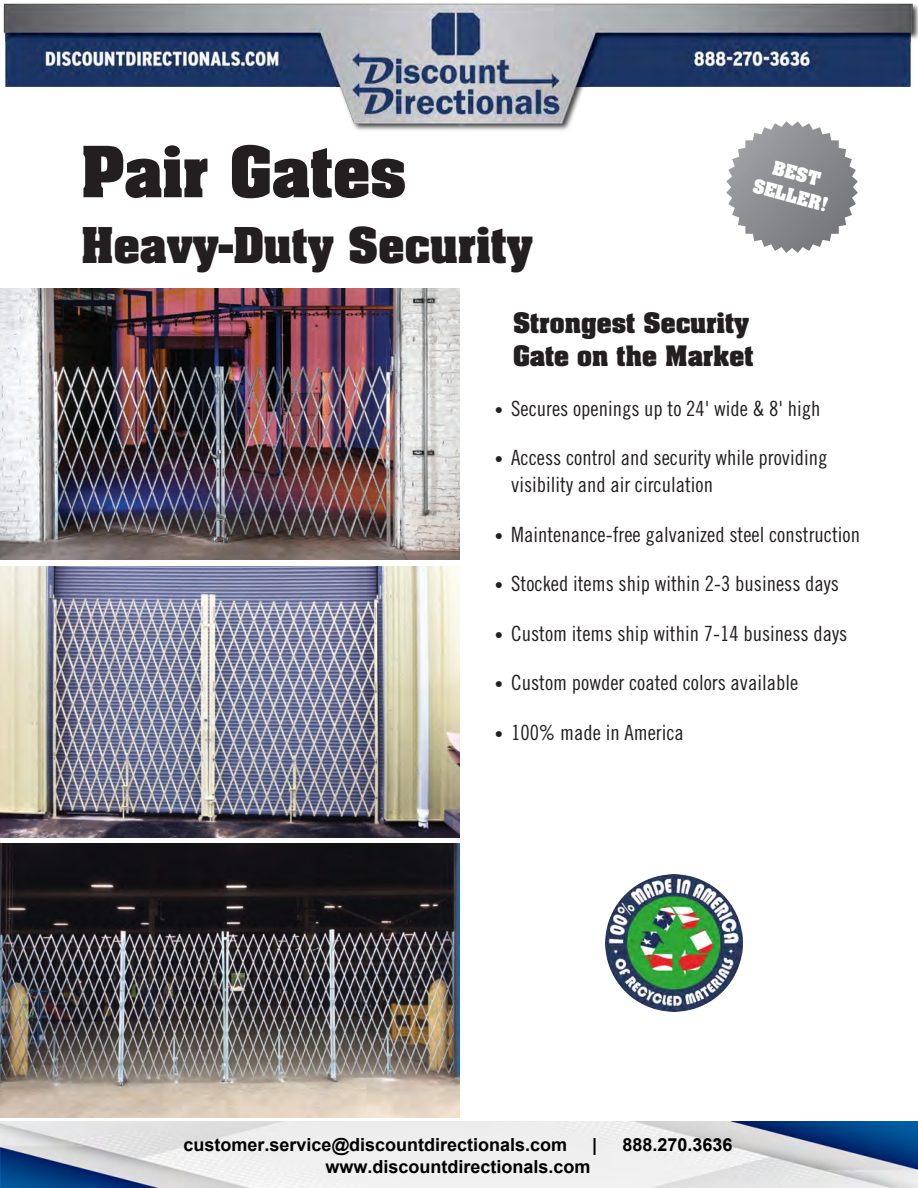
<style>
.page{position:relative;width:918px;height:1188px;background:#fff}
.page>*{position:absolute;margin:0;border:0;box-sizing:border-box;transform-origin:0 0}
.t1{font:700 60px "Aachen Std";color:#231f20}
.t2{font:700 42px "Aachen Std";color:#231f20}
.t3{font:700 24px/33px "Aachen Std";color:#231f20}
.t4{font:21px/27px "Trade Gothic LT Std Cn 18";color:#231f20}
.t5{font:700 18px "Arial";color:#000}
.t6{font:700 16.5px "Aachen Std";color:#fff}
.s1{font-size:16.5px}
</style>
<div class="page">
<img style="left:0;top:567px;width:459px;height:271px">
<img style="left:0;top:844px;width:459px;height:273px">
<img style="left:0;top:288px;width:459px;height:271px">
<svg style="left:726px;top:134px;width:132px;height:119px"></svg>
<img style="left:3px;top:3px;width:915px;height:131px">
<img style="left:605px;top:874px;width:137px;height:137px">
<img style="left:0;top:1121px;width:918px;height:66px">
<p class="t1" style="left:81px;top:129px;width:327px">Pair Gates</p>
<p class="t2" style="left:81px;top:215px;width:453px">Heavy-Duty Security</p>
<p class="t6" style="left:776px;top:156px;width:50px;rotate:15deg">BEST</p>
<p class="t6" style="left:757px;top:174px;width:79px;rotate:15deg">SELLER!</p>
<p class="t3" style="left:513px;top:306px;width:242px">Strongest Security<br>Gate on the Market</p>
<p class="t4" style="left:495px;top:395px;width:327px"><span class="s1">•</span> Secures openings up to 24' wide &amp; 8' high</p>
<p class="t4" style="left:511px;top:444px;width:318px;text-indent:-17px"><span class="s1">•</span> Access control and security while providing visibility and air circulation</p>
<p class="t4" style="left:495px;top:521px;width:367px"><span class="s1">•</span> Maintenance-free galvanized steel construction</p>
<p class="t4" style="left:495px;top:570px;width:346px"><span class="s1">•</span> Stocked items ship within 2-3 business days</p>
<p class="t4" style="left:495px;top:620px;width:354px"><span class="s1">•</span> Custom items ship within 7-14 business days</p>
<p class="t4" style="left:495px;top:669px;width:305px"><span class="s1">•</span> Custom powder coated colors available</p>
<p class="t4" style="left:495px;top:719px;width:191px"><span class="s1">•</span> 100% made in America</p>
<p class="t5" style="left:184px;top:1132px;width:385px">customer.service@discountdirectionals.com</p>
<p class="t5" style="left:592px;top:1132px;width:7px">|</p>
<p class="t5" style="left:622px;top:1132px;width:112px">888.270.3636</p>
<p class="t5" style="left:325px;top:1154px;width:267px">www.discountdirectionals.com</p>
</div>
